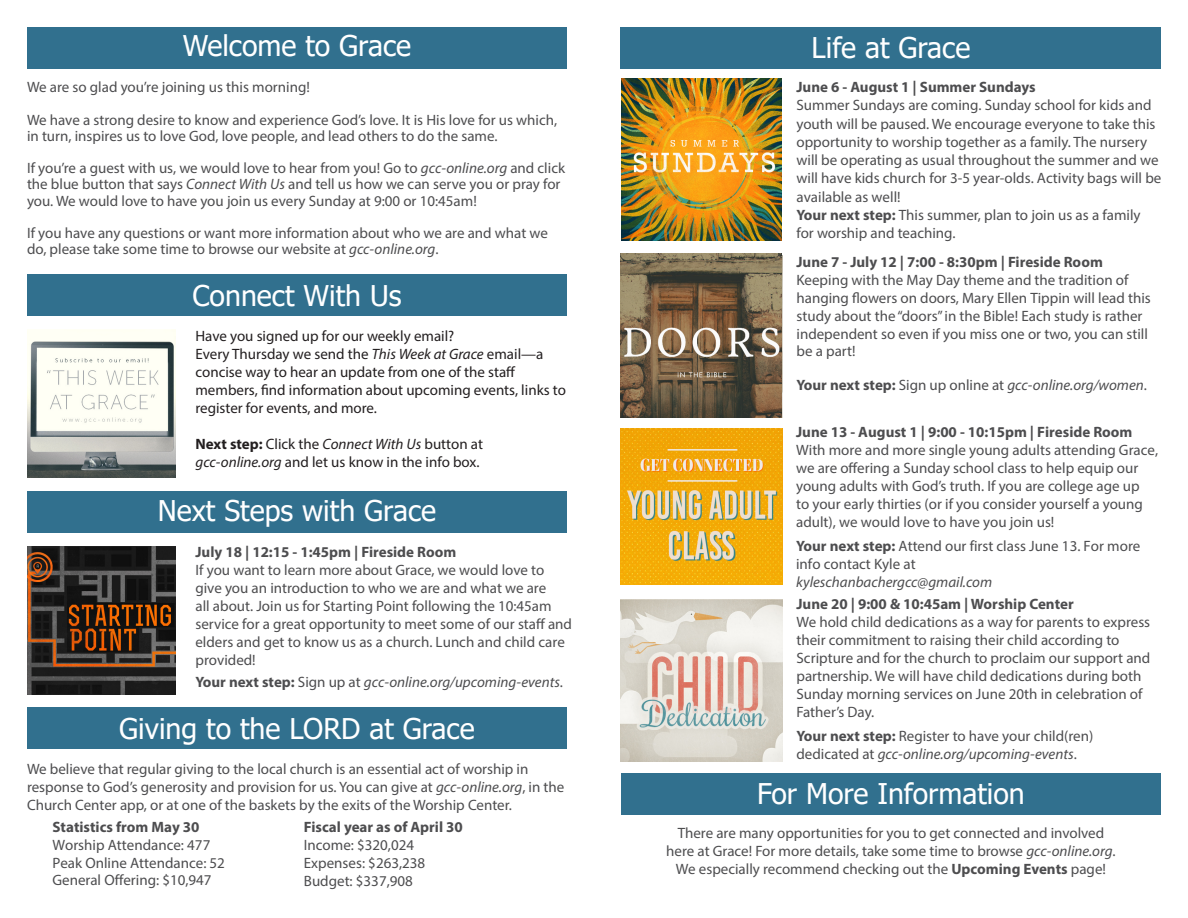
<style>
.page{position:relative;width:1188px;height:918px;background:#fff}
.page>*{position:absolute;margin:0;border:0;box-sizing:border-box;transform-origin:0 0}
.t1{font:28.5px "Tahoma";color:#fff}
.t2{font:15px/18px "Myriad Pro";color:#4d4d4f}
.t3{font:15px/18px "Myriad Pro";color:#231f20}
.t4{font:italic 15px "Myriad Pro";color:#4d4d4f}
.t5{font:700 15px "Myriad Pro";color:#4d4d4f}
.s1{font-style:italic}
.s2{font-weight:700}
.s3{font-weight:700;font-style:normal}
.s4{font-style:normal}
</style>
<div class="page">
<div style="left:27px;top:27px;width:540px;height:41px;background:#31708e"></div>
<img style="left:27px;top:330px;width:149px;height:147px">
<div style="left:27px;top:275px;width:540px;height:41px;background:#31708e"></div>
<div style="left:27px;top:492px;width:540px;height:41px;background:#31708e"></div>
<img style="left:27px;top:546px;width:149px;height:148px">
<div style="left:27px;top:708px;width:540px;height:41px;background:#31708e"></div>
<div style="left:621px;top:27px;width:540px;height:41px;background:#31708e"></div>
<div style="left:621px;top:773px;width:540px;height:41px;background:#31708e"></div>
<img style="left:621px;top:600px;width:162px;height:162px">
<img style="left:620px;top:429px;width:163px;height:156px">
<img style="left:621px;top:254px;width:161px;height:164px">
<img style="left:621px;top:79px;width:161px;height:162px">
<p class="t1" style="left:183px;top:27px;width:230px">Welcome to Grace</p>
<p class="t2" style="left:27px;top:78px;width:284px">We are so glad you’re joining us this morning!</p>
<p class="t2" style="left:27px;top:111px;width:532px;line-height:16.2px">We have a strong desire to know and experience God’s love. It is His love for us which, in turn, inspires us to love God, love people, and lead others to do the same.</p>
<p class="t2" style="left:27px;top:160px;width:540px;line-height:16.2px">If you’re a guest with us, we would love to hear from you! Go to <span class="s1">gcc-online.org</span> and click the blue button that says <span class="s1">Connect With Us</span> and tell us how we can serve you or pray for you. We would love to have you join us every Sunday at 9:00 or 10:45am!</p>
<p class="t2" style="left:27px;top:225px;width:522px;line-height:16.2px">If you have any questions or want more information about who we are and what we do, please take some time to browse our website at <span class="s1">gcc-online.org</span>.</p>
<p class="t1" style="left:193px;top:276px;width:210px">Connect With Us</p>
<p class="t3" style="left:195px;top:327px;width:260px">Have you signed up for our weekly email?</p>
<p class="t3" style="left:195px;top:345px;width:372px">Every Thursday we send the <span class="s1">This Week at Grace</span> email—a concise way to hear an update from one of the staff members, find information about upcoming events, links to register for events, and more.</p>
<p class="t3" style="left:195px;top:435px;width:289px"><span class="s2">Next step:</span> Click the <span class="s1">Connect With Us</span> button at</p>
<p class="t3" style="left:195px;top:453px;width:286px"><span class="s1">gcc-online.org</span> and let us know in the info box.</p>
<p class="t1" style="left:158px;top:492px;width:280px">Next Steps with Grace</p>
<p class="t2" style="left:195px;top:543px;width:378px"><span class="s2">July 18 | 12:15 - 1:45pm | Fireside Room<br></span>If you want to learn more about Grace, we would love to give you an introduction to who we are and what we are<br>all about. Join us for Starting Point following the 10:45am service for a great opportunity to meet some of our staff and elders and get to know us as a church. Lunch and child care provided!</p>
<p class="t4" style="left:195px;top:673px;width:369px"><span class="s3">Your next step:</span> <span class="s4">Sign up at</span> gcc-online.org/upcoming-events<span class="s4">.</span></p>
<p class="t1" style="left:119px;top:709px;width:357px">Giving to the LORD at Grace</p>
<p class="t2" style="left:27px;top:760px;width:539px">We believe that regular giving to the local church is an essential act of worship in response to God’s generosity and provision for us. You can give at <span class="s1">gcc-online.org</span>, in the<br>Church Center app, or at one of the baskets by the exits of the Worship Center.</p>
<p class="t2" style="left:52px;top:818px;width:174px"><span class="s2">Statistics from May 30<br></span>Worship Attendance: 477<br>Peak Online Attendance: 52<br>General Offering: $10,947</p>
<p class="t5" style="left:304px;top:817px;width:160px">Fiscal year as of April 30</p>
<p class="t2" style="left:304px;top:836px;width:112px">Income: $320,024</p>
<p class="t2" style="left:304px;top:854px;width:123px">Expenses: $263,238</p>
<p class="t2" style="left:304px;top:872px;width:110px">Budget: $337,908</p>
<p class="t1" style="left:812px;top:28px;width:160px">Life at Grace</p>
<p class="t2" style="left:796px;top:78px;width:366px"><span class="s2">June 6 - August 1 | Summer Sundays<br></span>Summer Sundays are coming. Sunday school for kids and youth will be paused. We encourage everyone to take this opportunity to worship together as a family. The nursery will be operating as usual throughout the summer and we will have kids church for 3-5 year-olds. Activity bags will be available as well!<br><span class="s2">Your next step:</span> This summer, plan to join us as a family for worship and teaching.</p>
<p class="t2" style="left:796px;top:253px;width:356px"><span class="s2">June 7 - July 12 | 7:00 - 8:30pm | Fireside Room </span>Keeping with the May Day theme and the tradition of hanging flowers on doors, Mary Ellen Tippin will lead this study about the “doors” in the Bible! Each study is rather independent so even if you miss one or two, you can still be a part!</p>
<p class="t4" style="left:796px;top:376px;width:352px"><span class="s3">Your next step:</span> <span class="s4">Sign up online at</span> gcc-online.org/women<span class="s4">.</span></p>
<p class="t2" style="left:796px;top:423px;width:364px"><span class="s2">June 13 - August 1 | 9:00 - 10:15pm | Fireside Room </span>With more and more single young adults attending Grace, we are offering a Sunday school class to help equip our young adults with God’s truth. If you are college age up<br>to your early thirties (or if you consider yourself a young adult), we would love to have you join us!</p>
<p class="t2" style="left:796px;top:537px;width:346px"><span class="s2">Your next step:</span> Attend our first class June 13. For more info contact Kyle at<br><span class="s1">kyleschanbachergcc@gmail.com</span></p>
<p class="t2" style="left:796px;top:595px;width:355px"><span class="s2">June 20 | 9:00 &amp; 10:45am | Worship Center<br></span>We hold child dedications as a way for parents to express their commitment to raising their child according to Scripture and for the church to proclaim our support and partnership. We will have child dedications during both Sunday morning services on June 20th in celebration of Father’s Day.</p>
<p class="t2" style="left:796px;top:726px;width:298px"><span class="s2">Your next step:</span> Register to have your child(ren) dedicated at <span class="s1">gcc-online.org/upcoming-events</span>.</p>
<p class="t1" style="left:757px;top:774px;width:269px">For More Information</p>
<p class="t2" style="left:678px;top:824px;width:428px">There are many opportunities for you to get connected and involved</p>
<p class="t2" style="left:666px;top:842px;width:451px">here at Grace! For more details, take some time to browse <span class="s1">gcc-online.org</span>.</p>
<p class="t2" style="left:676px;top:860px;width:432px">We especially recommend checking out the <span class="s2">Upcoming Events</span> page!</p>
</div>
